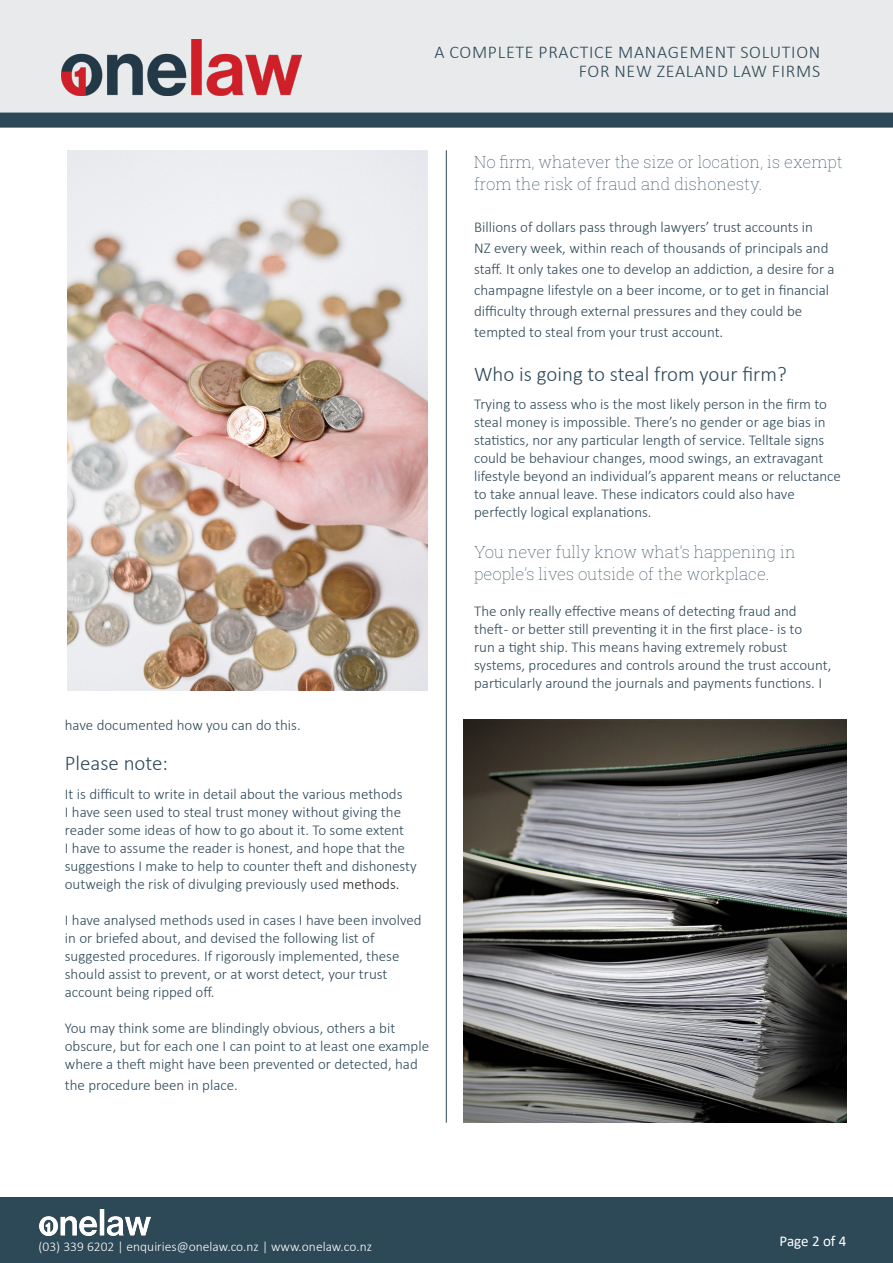
<style>
.page{position:relative;width:893px;height:1263px;background:#fff}
.page>*{position:absolute;margin:0;border:0;box-sizing:border-box;transform-origin:0 0}
.Boxed_headings{font:300 21px "Calibri";color:#2d4857}
.t1{font:300 18px "Calibri";letter-spacing:.04em;color:#2d4857}
.Pull_quote{font:100 16.5px/22.5px "Roboto Slab";color:#2d4857}
.Body_text{font:300 15px/18px "Calibri";color:#2d4857}
.Body_text-2{font:15px "Calibri";letter-spacing:-.005em;color:#fff}
.t2{font:300 13.5px "Calibri";color:#fff}
.s1{color:#231f20}
</style>
<div class="page">
<div style="left:0;top:0;width:893px;height:128px;background:#e9eaeb"></div>
<div style="left:0;top:113px;width:893px;height:15px;background:#2d4857"></div>
<div style="left:0;top:1197px;width:893px;height:66px;background:#2d4857"></div>
<img style="left:40px;top:1210px;width:110px;height:25px">
<hr style="left:446px;top:150px;width:1px;height:973px;background:#2d4857">
<img style="left:67px;top:150px;width:360px;height:540px">
<img style="left:61px;top:39px;width:241px;height:56px">
<img style="left:463px;top:719px;width:383px;height:404px">
<p class="t1" style="left:434px;top:41px;width:387px">A COMPLETE PRACTICE MANAGEMENT SOLUTION</p>
<p class="t1" style="left:579px;top:60px;width:243px">FOR NEW ZEALAND LAW FIRMS</p>
<p class="Body_text" style="left:65px;top:716px;width:237px">have documented how you can do this.</p>
<p class="Boxed_headings" style="left:65px;top:750px;width:105px">Please note:</p>
<p class="Body_text" style="left:65px;top:785px;width:353px">It is difficult to write in detail about the various methods<br>I have seen used to steal trust money without giving the reader some ideas of how to go about it. To some extent<br>I have to assume the reader is honest, and hope that the suggestions I make to help to counter theft and dishonesty outweigh the risk of divulging previously used <span class="s1">methods.</span></p>
<p class="Body_text" style="left:65px;top:911px;width:358px">I have analysed methods used in cases I have been involved in or briefed about, and devised the following list of suggested procedures. If rigorously implemented, these should assist to prevent, or at worst detect, your trust account being ripped off.</p>
<p class="Body_text" style="left:65px;top:1019px;width:366px">You may think some are blindingly obvious, others a bit obscure, but for each one I can point to at least one example where a theft might have been prevented or detected, had</p>
<p class="Body_text" style="left:65px;top:1076px;width:175px">the procedure been in place.</p>
<p class="Pull_quote" style="left:474px;top:150px;width:370px">No firm, whatever the size or location, is exempt from the risk of fraud and dishonesty.</p>
<p class="Body_text" style="left:474px;top:216px;width:362px;line-height:21px">Billions of dollars pass through lawyers’ trust accounts in<br>NZ every week, within reach of thousands of principals and staff. It only takes one to develop an addiction, a desire for a champagne lifestyle on a beer income, or to get in financial difficulty through external pressures and they could be tempted to steal from your trust account.</p>
<p class="Boxed_headings" style="left:474px;top:361px;width:314px">Who is going to steal from your firm?</p>
<p class="Body_text" style="left:474px;top:395px;width:368px">Trying to assess who is the most likely person in the firm to steal money is impossible. There’s no gender or age bias in statistics, nor any particular length of service. Telltale signs could be behaviour changes, mood swings, an extravagant lifestyle beyond an individual’s apparent means or reluctance to take annual leave. These indicators could also have perfectly logical explanations.</p>
<p class="Pull_quote" style="left:474px;top:540px;width:323px">You never fully know what’s happening in people’s lives outside of the workplace.</p>
<p class="Body_text" style="left:474px;top:602px;width:359px">The only really effective means of detecting fraud and<br>theft - or better still preventing it in the first place - is to<br>run a tight ship. This means having extremely robust systems, procedures and controls around the trust account, particularly around the journals and payments functions. I</p>
<p class="t2" style="left:39px;top:1238px;width:335px">(03) 339 6202 | enquiries@onelaw.co.nz | www.onelaw.co.nz</p>
<p class="Body_text-2" style="left:780px;top:1230px;width:68px">Page 2 of 4</p>
</div>
